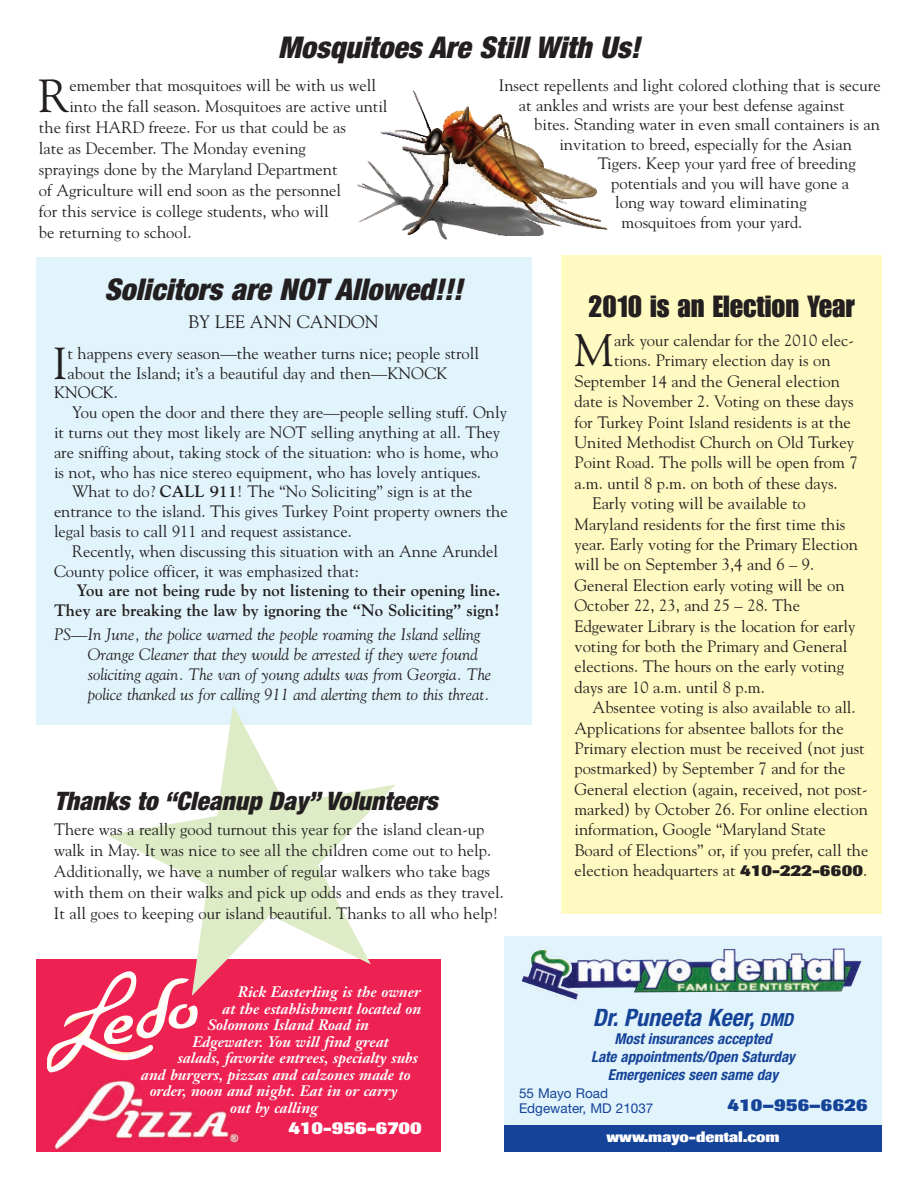
<style>
.page{position:relative;width:918px;height:1188px;background:#fff}
.page>*{position:absolute;margin:0;border:0;box-sizing:border-box;transform-origin:0 0}
.t1{font:46.35px "Goudy";color:#231f20}
.t2{font:45.45px "Goudy";color:#231f20}
.t3{font:44.55px "Goudy";color:#231f20}
.t4{font:italic 900 condensed 30px "Helvetica Neue";color:#231f20}
.t5{font:30px "Impact";color:#231f20}
.t6{font:italic 900 condensed 25.5px "Helvetica Neue";color:#231f20}
.t7{font:italic 700 condensed 24px "Helvetica Neue";color:#154398}
.t8{font:18px "Goudy";color:#231f20}
.t9{font:800 18px "Imago";color:#154398}
.t10{font:800 18px "Imago";color:#fff}
.t11{font:16.5px/21px "Goudy";color:#231f20}
.t12{font:italic 16.5px/19.8px "Goudy";color:#231f20}
.t13{font:700 16.5px/19.8px "Goudy";color:#231f20;text-align:right}
.t14{font:italic 700 15px "Janson Text";color:#fff}
.t15{font:italic 700 condensed 15px/18px "Helvetica Neue";color:#154398;text-align:center}
.t16{font:800 15px "Imago";color:#fff}
.t17{font:13.5px/15px "Helvetica Neue";color:#154398}
.s1{font-weight:700}
.s2{font-family:"Imago";font-weight:800}
.s3{font-size:18px}
</style>
<div class="page">
<div style="left:504px;top:936px;width:378px;height:189px;background:#e1f4fc"></div>
<img style="left:541px;top:947px;width:321px;height:56px">
<img style="left:521px;top:950px;width:52px;height:42px">
<div style="left:504px;top:1125px;width:378px;height:27px;background:#154398"></div>
<div style="left:36px;top:959px;width:405px;height:193px;background:#ed2152"></div>
<img style="left:47px;top:1005px;width:151px;height:68px">
<img style="left:54px;top:1080px;width:185px;height:69px">
<div style="left:561px;top:255px;width:321px;height:658px;background:#fffac1"></div>
<img style="left:357px;top:90px;width:251px;height:150px">
<div style="left:36px;top:257px;width:495px;height:468px;background:#e1f4fc"></div>
<svg style="left:99px;top:971px;width:90px;height:34px"></svg>
<h3 class="t4" style="left:278px;top:37px;width:364px">Mosquitoes Are Still With Us!</h3>
<h1 class="t1" style="left:39px;top:69px;width:32px">R</h1>
<p class="t11" style="left:69px;top:75px;width:308px">emember that mosquitoes will be with us well</p>
<p class="t11" style="left:69px;top:96px;width:320px">into the fall season. Mosquitoes are active until</p>
<p class="t11" style="left:39px;top:117px;width:309px">the first HARD freeze. For us that could be as</p>
<p class="t11" style="left:39px;top:138px;width:268px">late as December. The Monday evening</p>
<p class="t11" style="left:39px;top:159px;width:300px">sprayings done by the Maryland Department</p>
<p class="t11" style="left:39px;top:180px;width:304px">of Agriculture will end soon as the personnel</p>
<p class="t11" style="left:39px;top:201px;width:291px">for this service is college students, who will</p>
<p class="t11" style="left:39px;top:222px;width:154px">be returning to school.</p>
<p class="t11" style="left:519px;top:76px;width:363px;line-height:19.5px;text-indent:-20px">Insect repellents and light colored clothing that is secure at ankles and wrists are your best defense against</p>
<p class="t11" style="left:534px;top:115px;width:347px;line-height:19.5px;text-align:center">bites. Standing water in even small containers is an invitation to breed, especially for the Asian</p>
<p class="t11" style="left:598px;top:153px;width:260px">Tigers. Keep your yard free of breeding</p>
<p class="t11" style="left:611px;top:172px;width:240px">potentials and you will have gone a</p>
<p class="t11" style="left:615px;top:192px;width:193px">long way toward eliminating</p>
<p class="t11" style="left:622px;top:211px;width:182px">mosquitoes from your yard.</p>
<h3 class="t4" style="left:104px;top:279px;width:360px">Solicitors are NOT Allowed!!!</h3>
<p class="t8" style="left:188px;top:311px;width:192px">BY LEE ANN CANDON</p>
<h3 class="t3" style="left:53px;top:337px;width:16px">I</h3>
<p class="t11" style="left:68px;top:343px;width:413px">t happens every season—the weather turns nice; people stroll</p>
<p class="t11" style="left:68px;top:362px;width:381px">about the Island; it’s a beautiful day and then—KNOCK</p>
<p class="t11" style="left:54px;top:382px;width:66px">KNOCK.</p>
<p class="t11" style="left:72px;top:402px;width:437px">You open the door and there they are—people selling stuff. Only</p>
<p class="t11" style="left:54px;top:422px;width:448px">it turns out they most likely are NOT selling anything at all. They</p>
<p class="t11" style="left:54px;top:442px;width:446px">are sniffing about, taking stock of the situation: who is home, who</p>
<p class="t11" style="left:54px;top:461px;width:429px">is not, who has nice stereo equipment, who has lovely antiques.</p>
<p class="t11" style="left:72px;top:481px;width:402px">What to do? <span class="s1">CALL 911</span>! The “No Soliciting” sign is at the</p>
<p class="t11" style="left:54px;top:501px;width:455px">entrance to the island. This gives Turkey Point property owners the</p>
<p class="t11" style="left:54px;top:521px;width:299px">legal basis to call 911 and request assistance.</p>
<p class="t11" style="left:72px;top:541px;width:428px">Recently, when discussing this situation with an Anne Arundel</p>
<p class="t11" style="left:54px;top:560px;width:306px">County police officer, it was emphasized that:</p>
<p class="t13" style="left:54px;top:581px;width:448px">You are not being rude by not listening to their opening line.<br>They are breaking the law by ignoring the “No Soliciting” sign!</p>
<p class="t12" style="left:88px;top:625px;width:405px;text-indent:-34px">PS—In June, the police warned the people roaming the Island selling Orange Cleaner that they would be arrested if they were found soliciting again. The van of young adults was from Georgia. The police thanked us for calling 911 and alerting them to this threat.</p>
<h3 class="t6" style="left:54px;top:792px;width:385px">Thanks to “Cleanup Day” Volunteers</h3>
<p class="t11" style="left:54px;top:819px;width:452px">There was a really good turnout this year for the island clean-up walk in May. It was nice to see all the children come out to help.<br>Additionally, we have a number of regular walkers who take bags with them on their walks and pick up odds and ends as they travel.<br>It all goes to keeping our island beautiful. Thanks to all who help!</p>
<h3 class="t5" style="left:588px;top:295px;width:269px">2010 is an Election Year</h3>
<h2 class="t2" style="left:574px;top:324px;width:42px">M</h2>
<p class="t11" style="left:614px;top:330px;width:241px">ark your calendar for the 2010 elec-</p>
<p class="t11" style="left:614px;top:350px;width:218px">tions. Primary election day is on</p>
<p class="t11" style="left:574px;top:371px;width:267px">September 14 and the General election</p>
<p class="t11" style="left:574px;top:391px;width:281px">date is November 2. Voting on these days</p>
<p class="t11" style="left:574px;top:411px;width:278px">for Turkey Point Island residents is at the</p>
<p class="t11" style="left:574px;top:432px;width:281px">United Methodist Church on Old Turkey</p>
<p class="t11" style="left:574px;top:452px;width:285px">Point Road. The polls will be open from 7</p>
<p class="t11" style="left:574px;top:473px;width:265px">a.m. until 8 p.m. on both of these days.</p>
<p class="t11" style="left:592px;top:493px;width:215px">Early voting will be available to</p>
<p class="t11" style="left:574px;top:513px;width:272px">Maryland residents for the first time this</p>
<p class="t11" style="left:574px;top:534px;width:285px">year. Early voting for the Primary Election</p>
<p class="t11" style="left:574px;top:554px;width:241px">will be on September 3,4 and 6 – 9.</p>
<p class="t11" style="left:574px;top:575px;width:272px">General Election early voting will be on</p>
<p class="t11" style="left:574px;top:595px;width:227px">October 22, 23, and 25 – 28. The</p>
<p class="t11" style="left:574px;top:615px;width:283px">Edgewater Library is the location for early</p>
<p class="t11" style="left:574px;top:636px;width:274px">voting for both the Primary and General</p>
<p class="t11" style="left:574px;top:656px;width:271px">elections. The hours on the early voting</p>
<p class="t11" style="left:574px;top:677px;width:192px">days are 10 a.m. until 8 p.m.</p>
<p class="t11" style="left:592px;top:697px;width:265px">Absentee voting is also available to all.</p>
<p class="t11" style="left:574px;top:717px;width:271px">Applications for absentee ballots for the</p>
<p class="t11" style="left:574px;top:738px;width:292px">Primary election must be received (not just</p>
<p class="t11" style="left:574px;top:758px;width:272px">postmarked) by September 7 and for the</p>
<p class="t11" style="left:574px;top:778px;width:295px">General election (again, received, not post-</p>
<p class="t11" style="left:574px;top:799px;width:295px">marked) by October 26. For online election</p>
<p class="t11" style="left:574px;top:819px;width:253px">information, Google “Maryland State</p>
<p class="t11" style="left:574px;top:840px;width:295px">Board of Elections” or, if you prefer, call the</p>
<p class="t11" style="left:574px;top:860px;width:294px">election headquarters at <span class="s2">410-222-6600</span>.</p>
<p class="t14" style="left:238px;top:986px;width:185px">Rick Easterling is the owner</p>
<p class="t14" style="left:223px;top:1003px;width:200px">at the establishment located on</p>
<p class="t14" style="left:207px;top:1019px;width:163px">Solomons Island Road in</p>
<p class="t14" style="left:192px;top:1036px;width:198px">Edgewater. You will find great</p>
<p class="t14" style="left:178px;top:1052px;width:242px">salads, favorite entrees, specialty subs</p>
<p class="t14" style="left:141px;top:1069px;width:271px">and burgers, pizzas and calzones made to</p>
<p class="t14" style="left:150px;top:1085px;width:249px">order, noon and night. Eat in or carry</p>
<p class="t14" style="left:230px;top:1102px;width:89px">out by calling</p>
<p class="t10" style="left:288px;top:1121px;width:135px">410-956-6700</p>
<h3 class="t7" style="left:593px;top:1009px;width:202px">Dr. Puneeta Keer, <span class="s3">DMD</span></h3>
<p class="t15" style="left:591px;top:1031px;width:205px">Most insurances accepted<br>Late appointments/Open Saturday<br>Emergenices seen same day</p>
<p class="t17" style="left:519px;top:1087px;width:136px">55 Mayo Road<br>Edgewater, MD 21037</p>
<p class="t16" style="left:606px;top:1132px;width:175px">www.mayo-dental.com</p>
<p class="t9" style="left:728px;top:1098px;width:142px">410–956–6626</p>
</div>
